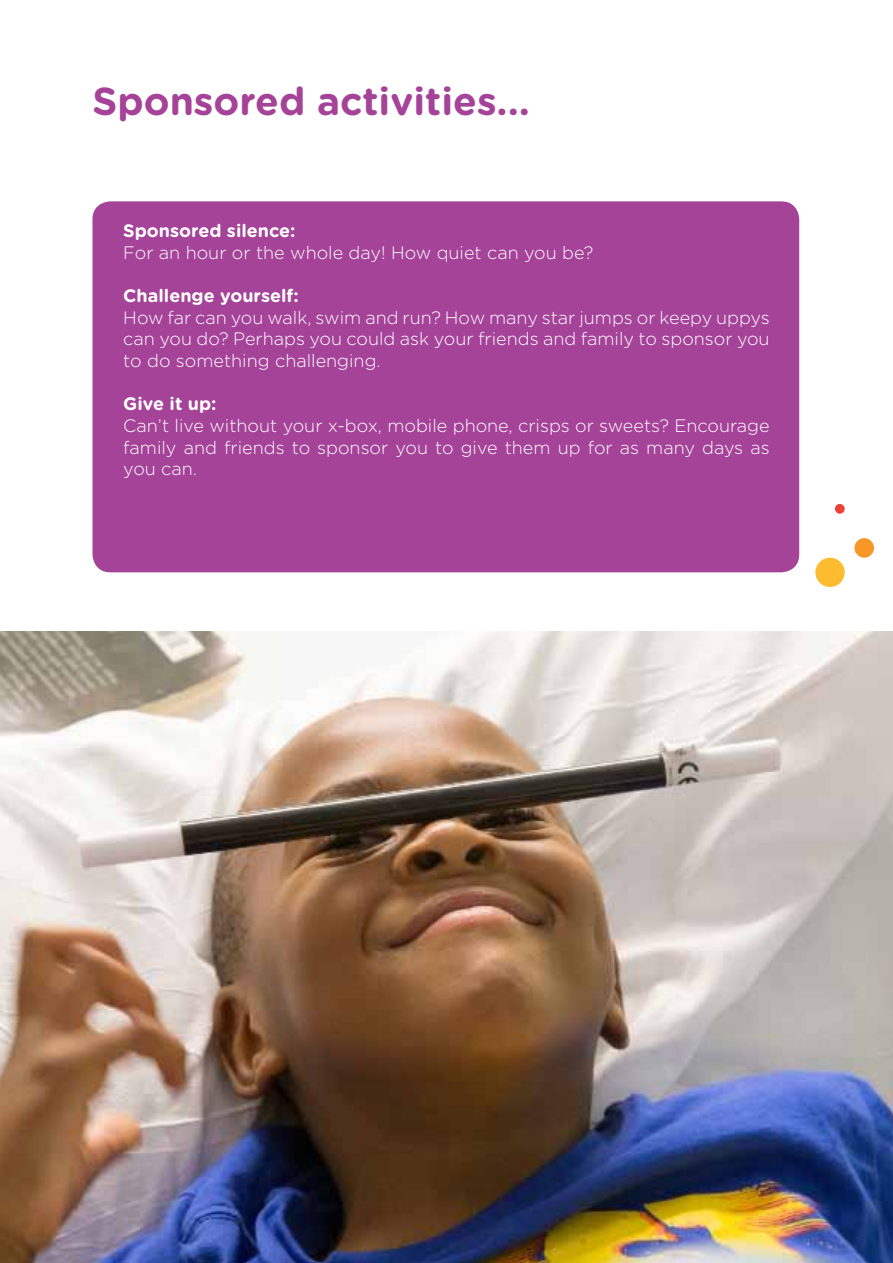
<style>
.page{position:relative;width:893px;height:1263px;background:#fff}
.page>*{position:absolute;margin:0;border:0;box-sizing:border-box;transform-origin:0 0}
.t1{font:700 39px "Gotham Rounded";color:#a54399}
.t2{font:300 18px/21.6px "Gotham Rounded";color:#fff;text-align:justify}
.t3{font:700 18px "Gotham Rounded";color:#fff}
</style>
<div class="page">
<div style="left:92px;top:201px;width:707px;height:371px;background:#a54399;border-radius:18px"></div>
<img style="left:0;top:631px;width:893px;height:632px">
<div style="left:835px;top:504px;width:10px;height:10px;background:#ef4135;border-radius:50%"></div>
<div style="left:854px;top:538px;width:20px;height:20px;background:#f89728;border-radius:50%"></div>
<div style="left:815px;top:558px;width:30px;height:29px;background:#fdbb30;border-radius:50%"></div>
<h1 class="t1" style="left:92px;top:73px;width:439px">Sponsored activities...</h1>
<p class="t3" style="left:123px;top:218px;width:174px">Sponsored silence:</p>
<p class="t2" style="left:123px;top:241px;width:472px">For an hour or the whole day! How quiet can you be?</p>
<p class="t3" style="left:123px;top:283px;width:177px">Challenge yourself:</p>
<p class="t2" style="left:123px;top:306px;width:648px">How far can you walk, swim and run? How many star jumps or keepy uppys can you do? Perhaps you could ask your friends and family to sponsor you to do something challenging.</p>
<p class="t3" style="left:123px;top:391px;width:95px">Give it up:</p>
<p class="t2" style="left:123px;top:414px;width:648px">Can’t live without your x-box, mobile phone, crisps or sweets? Encourage family and friends to sponsor you to give them up for as many days as you can.</p>
</div>
